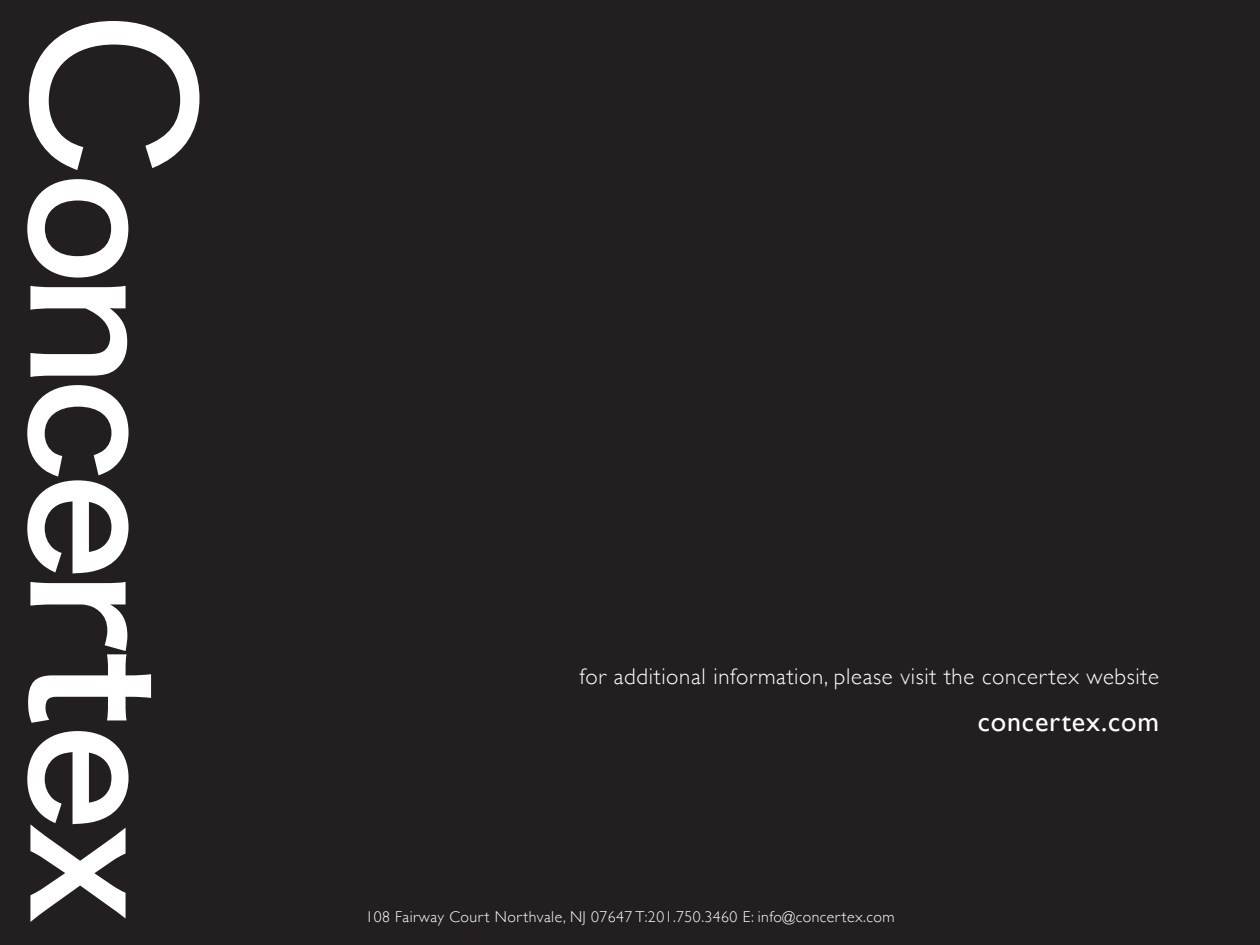
<style>
.page{position:relative;width:1260px;height:945px;background:#231f20}
.page>*{position:absolute;margin:0;border:0;box-sizing:border-box;transform-origin:0 0}
.t1{font:28px "Gill Sans";letter-spacing:.03em;color:#fff}
.t2{font:300 22.75px "Gill Sans";letter-spacing:.03em;color:#fff}
.t3{font:300 15.75px "Gill Sans";letter-spacing:.03em;color:#fff}
</style>
<div class="page">
<svg style="left:29px;top:21px;width:171px;height:149px"></svg>
<svg style="left:27px;top:179px;width:101px;height:99px"></svg>
<svg style="left:30px;top:286px;width:97px;height:91px"></svg>
<svg style="left:27px;top:385px;width:102px;height:188px"></svg>
<svg style="left:28px;top:582px;width:123px;height:141px"></svg>
<svg style="left:27px;top:731px;width:102px;height:191px"></svg>
<h2 class="t2" style="left:580px;top:667px;width:581px">for additional information, please visit the concertex website</h2>
<h1 class="t1" style="left:978px;top:705px;width:183px">concertex.com</h1>
<p class="t3" style="left:365px;top:904px;width:531px">108 Fairway Court Northvale, NJ 07647 T:201.750.3460 E: info@concertex.com</p>
</div>
